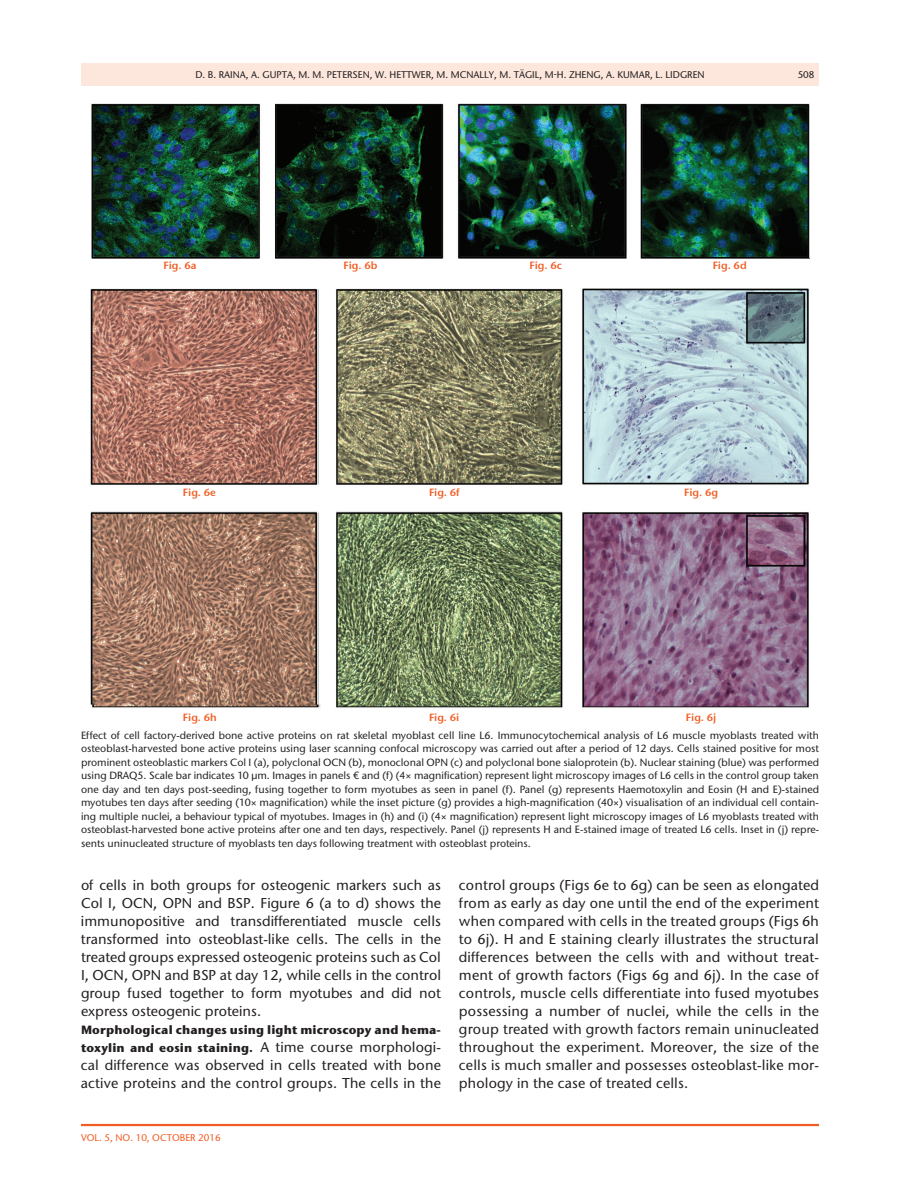
<style>
.page{position:relative;width:918px;height:1188px;background:#fff}
.page>*{position:absolute;margin:0;border:0;box-sizing:border-box;transform-origin:0 0}
.t1{font:500 14.25px/18px "Stone Sans ITC Pro";letter-spacing:.01em;color:#231f20;text-align:justify}
.t2{font:700 12px/18px "Stone Sans ITC Pro";letter-spacing:.01em;color:#231f20}
.t3{font:500 10.5px/13.5px "Stone Sans ITC Pro";color:#231f20;text-align:justify}
.t4{font:600 10.5px "Stone Sans ITC Pro";color:#f25d23}
.t5{font:500 9.75px "Stone Sans ITC Pro";color:#231f20}
.t6{font:500 9.75px "Stone Sans ITC Pro";color:#f25d23}
.s1{font-weight:500;font-size:14.25px}
</style>
<div class="page">
<div style="left:81px;top:63px;width:738px;height:23px;background:#fde7dc"></div>
<hr style="left:81px;top:1124px;width:738px;height:2px;background:#f25d23">
<img style="left:90px;top:104px;width:720px;height:604px">
<p class="t5" style="left:195px;top:68px;width:485px">D. B. Raina, A. Gupta, M. M. Petersen, W. Hettwer, M. McNally, M. Tägil, M-H. Zh eng, A. Kumar, L. Lidgr</p>
<p class="t5" style="left:693px;top:68px;width:13px">en</p>
<p class="t5" style="left:798px;top:68px;width:18px">508</p>
<p class="t4" style="left:163px;top:259px;width:35px">Fig. 6a</p>
<p class="t4" style="left:344px;top:259px;width:36px">Fig. 6b</p>
<p class="t4" style="left:529px;top:259px;width:34px">Fig. 6c</p>
<p class="t4" style="left:713px;top:259px;width:36px">Fig. 6d</p>
<p class="t4" style="left:183px;top:486px;width:35px">Fig. 6e</p>
<p class="t4" style="left:429px;top:486px;width:32px">Fig. 6f</p>
<p class="t4" style="left:684px;top:486px;width:35px">Fig. 6g</p>
<p class="t4" style="left:183px;top:711px;width:35px">Fig. 6h</p>
<p class="t4" style="left:429px;top:711px;width:32px">Fig. 6i</p>
<p class="t4" style="left:686px;top:711px;width:32px">Fig. 6j</p>
<p class="t3" style="left:81px;top:728px;width:740px">Effect of cell factory-derived bone active proteins on rat skeletal myoblast cell line L6. Immunocytochemical analysis of L6 muscle myoblasts treated with osteoblast-harvested bone active proteins using laser scanning confocal microscopy was carried out after a period of 12 days. Cells stained positive for most prominent osteoblastic markers Col I (a), polyclonal OCN (b), monoclonal OPN (c) and polyclonal bone sialoprotein (b). Nuclear staining (blue) was performed using DRAQ5. Scale bar indicates 10 μm. Images in panels € and (f) (4× magnification) represent light microscopy images of L6 cells in the control group taken one day and ten days post-seeding, fusing together to form myotubes as seen in panel (f). Panel (g) represents Haemotoxylin and Eosin (H and E)-stained myotubes ten days after seeding (10× magnification) while the inset picture (g) provides a high-magnification (40×) visualisation of an individual cell contain&shy;ing multiple nuclei, a behaviour typical of myotubes. Images in (h) and (i) (4× magnification) represent light microscopy images of L6 myoblasts treated with osteoblast-harvested bone active proteins after one and ten days, respectively. Panel (j) represents H and E-stained image of treated L6 cells. Inset in (j) repre&shy;sents uninucleated structure of myoblasts ten days following treatment with osteoblast proteins.</p>
<p class="t1" style="left:81px;top:876px;width:362px">of cells in both groups for osteogenic markers such as Col I, OCN, OPN and BSP. Figure 6 (a to d) shows the immunopositive and transdifferentiated muscle cells transformed into osteoblast-like cells. The cells in the treated groups expressed osteogenic proteins such as Col I, OCN, OPN and BSP at day 12, while cells in the control group fused together to form myotubes and did not express osteogenic proteins.</p>
<p class="t2" style="left:81px;top:1021px;width:362px">Morphological changes using light microscopy and hema&shy;toxylin and eosin staining. <span class="s1">A time course morphologi-</span></p>
<h1 class="t1" style="left:81px;top:1056px;width:362px">cal difference was observed in cells treated with bone active proteins and the control groups. The cells in the</h1>
<p class="t6" style="left:81px;top:1132px;width:141px">vol. 5, No. 10, October 2016</p>
<p class="t1" style="left:459px;top:876px;width:362px">control groups (Figs 6e to 6g) can be seen as elongated from as early as day one until the end of the experiment when compared with cells in the treated groups (Figs 6h to 6j). H and E staining clearly illustrates the structural differences between the cells with and without treat&shy;ment of growth factors (Figs 6g and 6j). In the case of controls, muscle cells differentiate into fused myotubes possessing a number of nuclei, while the cells in the group treated with growth factors remain uninucleated throughout the experiment. Moreover, the size of the cells is much smaller and possesses osteoblast-like mor&shy;phology in the case of treated cells.</p>
</div>
